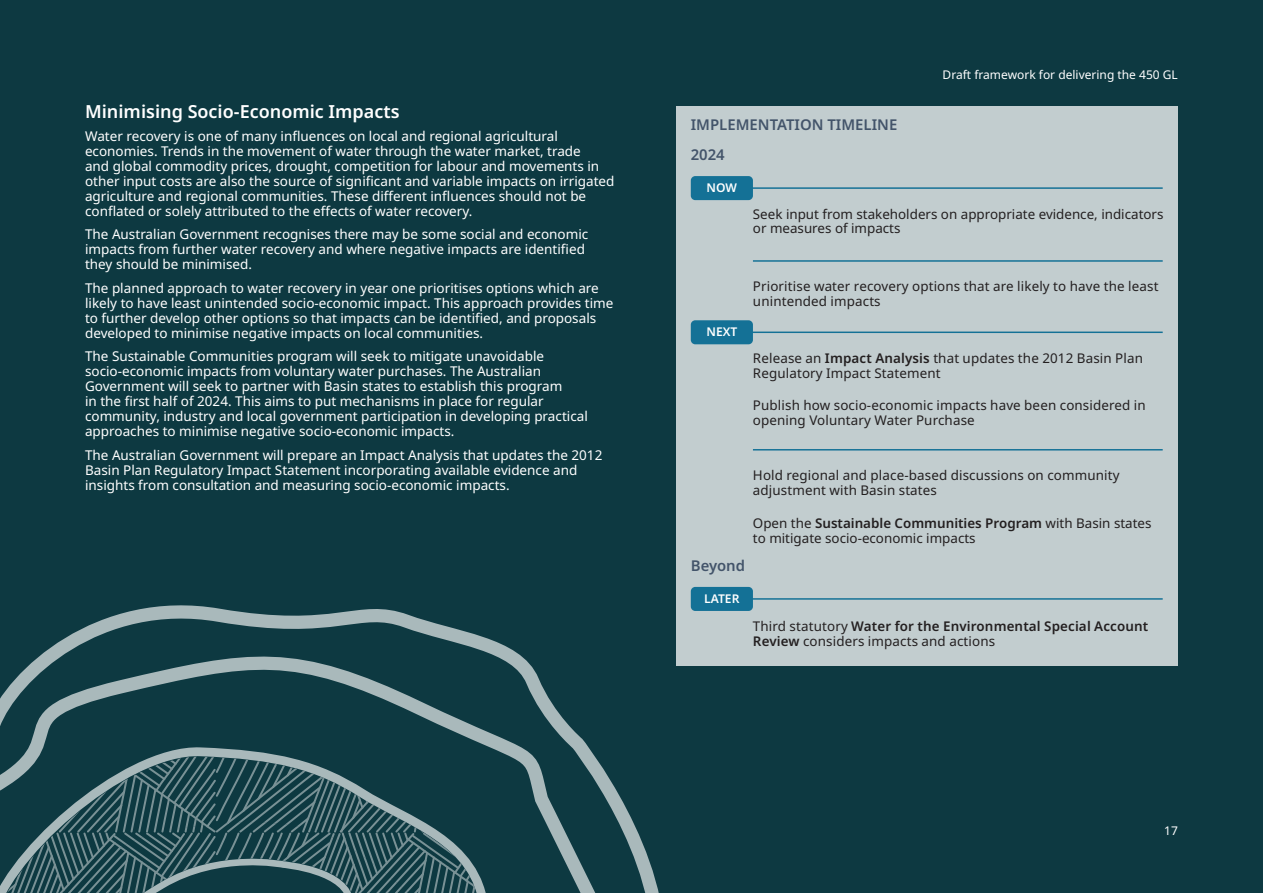
<style>
.page{position:relative;width:1263px;height:893px;background:#0d3941}
.page>*{position:absolute;margin:0;border:0;box-sizing:border-box;transform-origin:0 0}
.t1{font:600 18px "Noto Sans";color:#fff}
.t2{font:600 14.85px "Noto Sans";color:#43546a}
.t3{font:13.5px/15px "Noto Sans";color:#fff}
.t4{font:13.35px/14.9px "Noto Sans";letter-spacing:.01em;color:#231f20}
.t5{font:600 13.35px/14.9px "Noto Sans";letter-spacing:.01em;color:#231f20}
.Copyright_page{font:12px "Noto Sans";color:#fff}
.t6{font:600 12px "Noto Sans";color:#fff}
.s1{font-weight:600}
.s2{font-weight:400}
</style>
<div class="page">
<div style="left:677px;top:106px;width:501px;height:560px;background:#c2cdcf"></div>
<hr style="left:701px;top:187px;width:462px;height:2px;background:#147196">
<hr style="left:701px;top:332px;width:462px;height:1px;background:#147196">
<hr style="left:701px;top:598px;width:462px;height:2px;background:#147196">
<hr style="left:753px;top:260px;width:410px;height:2px;background:#147196">
<hr style="left:753px;top:449px;width:410px;height:1px;background:#147196">
<div style="left:691px;top:176px;width:62px;height:24px;background:#147196;border-radius:4px"></div>
<div style="left:691px;top:320px;width:62px;height:24px;background:#147196;border-radius:4px"></div>
<div style="left:691px;top:587px;width:62px;height:24px;background:#147196;border-radius:4px"></div>
<svg style="left:38px;top:605px;width:639px;height:288px"></svg>
<svg style="left:0;top:657px;width:636px;height:236px"></svg>
<svg style="left:60px;top:859px;width:348px;height:34px"></svg>
<h4 class="t1" style="left:85px;top:99px;width:316px">Minimising Socio‑Economic Impacts</h4>
<p class="t3" style="left:85px;top:129px;width:531px">Water recovery is one of many influences on local and regional agricultural economies. Trends in the movement of water through the water market, trade<br>and global commodity prices, drought, competition for labour and movements in other input costs are also the source of significant and variable impacts on irrigated agriculture and regional communities. These different influences should not be conflated or solely attributed to the effects of water recovery.</p>
<p class="t3" style="left:85px;top:227px;width:505px">The Australian Government recognises there may be some social and economic impacts from further water recovery and where negative impacts are identified they should be minimised.</p>
<p class="t3" style="left:85px;top:281px;width:530px">The planned approach to water recovery in year one prioritises options which are likely to have least unintended socio‑economic impact. This approach provides time to further develop other options so that impacts can be identified, and proposals developed to minimise negative impacts on local communities.</p>
<p class="t3" style="left:85px;top:349px;width:504px">The Sustainable Communities program will seek to mitigate unavoidable socio‑economic impacts from voluntary water purchases. The Australian Government will seek to partner with Basin states to establish this program<br>in the first half of 2024. This aims to put mechanisms in place for regular community, industry and local government participation in developing practical approaches to minimise negative socio‑economic impacts.</p>
<p class="t3" style="left:85px;top:448px;width:519px">The Australian Government will prepare an Impact Analysis that updates the 2012<br>Basin Plan Regulatory Impact Statement incorporating available evidence and insights from consultation and measuring socio-economic impacts.</p>
<p class="t2" style="left:691px;top:114px;width:208px">IMPLEMENTATION TIMELINE</p>
<p class="t2" style="left:691px;top:144px;width:36px">2024</p>
<p class="t6" style="left:707px;top:179px;width:32px">NOW</p>
<p class="Copyright_page" style="left:943px;top:66px;width:237px">Draft framework for delivering the 450 GL</p>
<p class="t4" style="left:753px;top:207px;width:412px">Seek input from stakeholders on appropriate evidence, indicators or measures of impacts</p>
<p class="t6" style="left:706px;top:323px;width:32px">NEXT</p>
<p class="t4" style="left:753px;top:279px;width:407px">Prioritise water recovery options that are likely to have the least unintended impacts</p>
<p class="t4" style="left:753px;top:351px;width:391px">Release an <span class="s1">Impact Analysis</span> that updates the 2012 Basin Plan<br>Regulatory Impact Statement</p>
<p class="t4" style="left:753px;top:398px;width:394px">Publish how socio-economic impacts have been considered in opening Voluntary Water Purchase</p>
<p class="t2" style="left:691px;top:555px;width:56px">Beyond</p>
<p class="t6" style="left:704px;top:590px;width:37px">LATER</p>
<p class="t4" style="left:753px;top:468px;width:368px">Hold regional and place-based discussions on community adjustment with Basin states</p>
<p class="t4" style="left:753px;top:516px;width:400px">Open the <span class="s1">Sustainable Communities Program</span> with Basin states to mitigate socio-economic impacts</p>
<p class="t5" style="left:753px;top:619px;width:397px"><span class="s2">Third statutory</span> Water for the Environmental Special Account<br>Review <span class="s2">considers impacts and actions</span></p>
<p class="Copyright_page" style="left:1164px;top:823px;width:15px">17</p>
</div>
